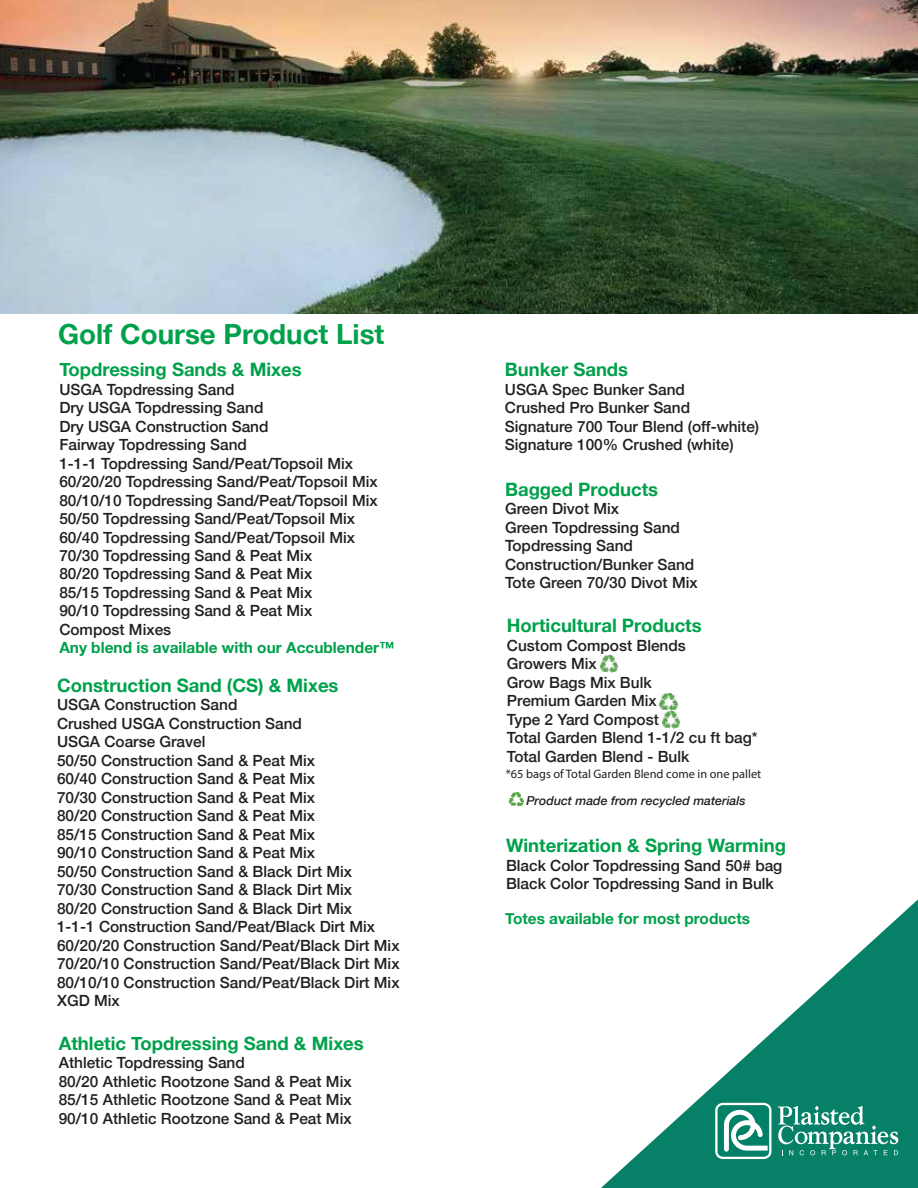
<style>
.page{position:relative;width:918px;height:1188px;background:#fff}
.page>*{position:absolute;margin:0;border:0;box-sizing:border-box;transform-origin:0 0}
.t1{font:700 27.75px "Helvetica Neue";color:#00a14b}
.t2{font:700 18.45px "Helvetica Neue";color:#00a14b}
.t3{font:500 15.45px/18.5px "Helvetica Neue";color:#231f20}
.t4{font:700 15.45px "Helvetica Neue";color:#00a14b}
.t5{font:12.3px "Myriad Pro";color:#231f20}
.t6{font:italic 500 12.3px "Helvetica Neue";color:#231f20}
</style>
<div class="page">
<svg style="left:601px;top:899px;width:317px;height:289px"></svg>
<svg style="left:778px;top:1106px;width:120px;height:49px;background:#3e9d89"></svg>
<svg style="left:715px;top:1103px;width:56px;height:56px"></svg>
<img style="left:0;top:0;width:918px;height:313px">
<svg style="left:509px;top:792px;width:15px;height:15px"></svg>
<img style="left:600px;top:656px;width:17px;height:16px">
<img style="left:660px;top:694px;width:17px;height:16px">
<img style="left:662px;top:711px;width:17px;height:17px">
<h1 class="t1" style="left:58px;top:312px;width:328px">Golf Course Product List</h1>
<p class="t2" style="left:59px;top:355px;width:244px">Topdressing Sands &amp; Mixes</p>
<p class="t3" style="left:59px;top:379px;width:320px">USGA Topdressing Sand<br>Dry USGA Topdressing Sand<br>Dry USGA Construction Sand<br>Fairway Topdressing Sand<br>1-1-1 Topdressing Sand/Peat/Topsoil Mix 60/20/20 Topdressing Sand/Peat/Topsoil Mix 80/10/10 Topdressing Sand/Peat/Topsoil Mix 50/50 Topdressing Sand/Peat/Topsoil Mix 60/40 Topdressing Sand/Peat/Topsoil Mix 70/30 Topdressing Sand &amp; Peat Mix<br>80/20 Topdressing Sand &amp; Peat Mix<br>85/15 Topdressing Sand &amp; Peat Mix<br>90/10 Topdressing Sand &amp; Peat Mix Compost Mixes</p>
<p class="t4" style="left:59px;top:636px;width:337px">Any blend is available with our Accublender™</p>
<p class="t2" style="left:57px;top:671px;width:283px">Construction Sand (CS) &amp; Mixes</p>
<p class="t3" style="left:57px;top:694px;width:344px">USGA Construction Sand<br>Crushed USGA Construction Sand<br>USGA Coarse Gravel<br>50/50 Construction Sand &amp; Peat Mix<br>60/40 Construction Sand &amp; Peat Mix<br>70/30 Construction Sand &amp; Peat Mix<br>80/20 Construction Sand &amp; Peat Mix<br>85/15 Construction Sand &amp; Peat Mix<br>90/10 Construction Sand &amp; Peat Mix<br>50/50 Construction Sand &amp; Black Dirt Mix<br>70/30 Construction Sand &amp; Black Dirt Mix<br>80/20 Construction Sand &amp; Black Dirt Mix<br>1-1-1 Construction Sand/Peat/Black Dirt Mix 60/20/20 Construction Sand/Peat/Black Dirt Mix 70/20/10 Construction Sand/Peat/Black Dirt Mix 80/10/10 Construction Sand/Peat/Black Dirt Mix XGD Mix</p>
<p class="t2" style="left:59px;top:1029px;width:307px">Athletic Topdressing Sand &amp; Mixes</p>
<p class="t3" style="left:59px;top:1052px;width:294px">Athletic Topdressing Sand<br>80/20 Athletic Rootzone Sand &amp; Peat Mix 85/15 Athletic Rootzone Sand &amp; Peat Mix 90/10 Athletic Rootzone Sand &amp; Peat Mix</p>
<p class="t2" style="left:505px;top:355px;width:125px">Bunker Sands</p>
<p class="t3" style="left:505px;top:379px;width:256px">USGA Spec Bunker Sand<br>Crushed Pro Bunker Sand<br>Signature 700 Tour Blend (off-white)<br>Signature 100% Crushed (white)</p>
<p class="t2" style="left:505px;top:474px;width:155px">Bagged Products</p>
<p class="t3" style="left:505px;top:498px;width:194px">Green Divot Mix<br>Green Topdressing Sand<br>Topdressing Sand<br>Construction/Bunker Sand<br>Tote Green 70/30 Divot Mix</p>
<p class="t2" style="left:507px;top:611px;width:196px">Horticultural Products</p>
<p class="t3" style="left:507px;top:635px;width:252px">Custom Compost Blends<br>Growers Mix<br>Grow Bags Mix Bulk<br>Premium Garden Mix<br>Type 2 Yard Compost<br>Total Garden Blend 1-1/2 cu ft bag*<br>Total Garden Blend - Bulk</p>
<p class="t5" style="left:506px;top:766px;width:257px">*65 bags of Total Garden Blend come in one pallet</p>
<p class="t6" style="left:526px;top:790px;width:221px">Product made from recycled materials</p>
<p class="t2" style="left:506px;top:831px;width:282px">Winterization &amp; Spring Warming</p>
<p class="t3" style="left:506px;top:855px;width:278px">Black Color Topdressing Sand 50# bag<br>Black Color Topdressing Sand in Bulk</p>
<p class="t4" style="left:505px;top:907px;width:246px">Totes available for most products</p>
</div>
